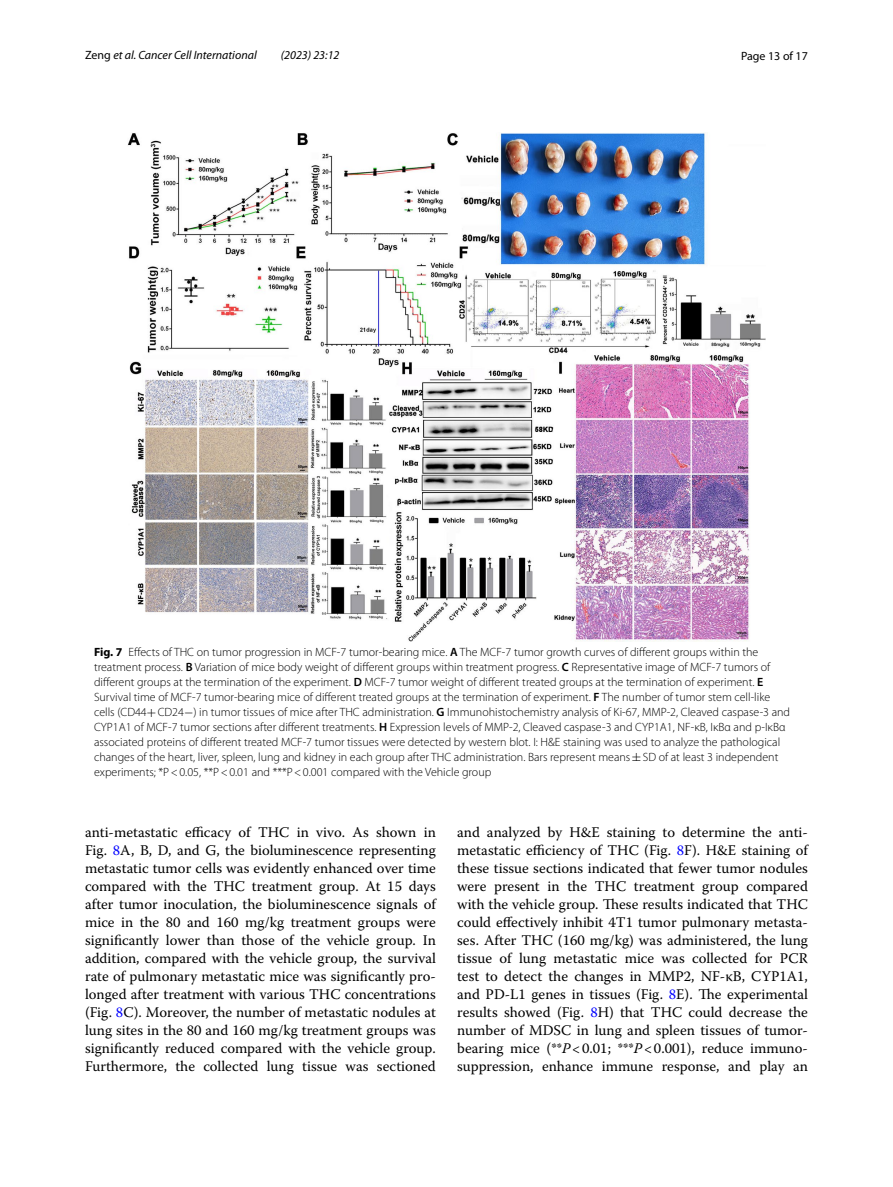
<style>
.page{position:relative;width:893px;height:1187px;background:#fff}
.page>*{position:absolute;margin:0;border:0;box-sizing:border-box;transform-origin:0 0}
.t1{font:14.7px/18px "Warnock Pro";color:#000;text-align:justify}
.t2{font:300 12px/15px "Myriad Pro";color:#000}
.t3{font:italic 12px "Myriad Pro";color:#000}
.t4{font:12px "Myriad Pro";color:#000}
.s1{font-style:normal}
.s2{font-weight:700}
.s3{font-weight:600}
.s4{font-family:"MTSY";font-weight:400}
.s5{color:#00f}
.s6{font-style:italic}
</style>
<div class="page">
<img style="left:128px;top:133px;width:637px;height:508px">
<p class="t3" style="left:85px;top:48px;width:173px"><span class="s1">Zeng</span> et al. Cancer Cell International</p>
<p class="t3" style="left:281px;top:48px;width:60px">(2023) 23:12</p>
<p class="t4" style="left:741px;top:48px;width:68px">Page 13 of 17</p>
<p class="t2" style="left:94px;top:645px;width:698px"><span class="s2">Fig. 7</span> Effects of THC on tumor progression in MCF-7 tumor-bearing mice. <span class="s3">A</span> The MCF-7 tumor growth curves of different groups within the treatment process. <span class="s3">B</span> Variation of mice body weight of different groups within treatment progress. <span class="s3">C</span> Representative image of MCF-7 tumors of different groups at the termination of the experiment. <span class="s3">D</span> MCF-7 tumor weight of different treated groups at the termination of experiment. <span class="s3">E </span>Survival time of MCF-7 tumor-bearing mice of different treated groups at the termination of experiment. <span class="s3">F</span> The number of tumor stem cell-like cells (CD44<span class="s4">+</span>CD24<span class="s4">−</span>) in tumor tissues of mice after THC administration. <span class="s3">G</span> Immunohistochemistry analysis of Ki-67, MMP-2, Cleaved caspase-3 and CYP1A1 of MCF-7 tumor sections after different treatments. <span class="s3">H</span> Expression levels of MMP-2, Cleaved caspase-3 and CYP1A1, NF-κB, IκBα and p-IκBα associated proteins of different treated MCF-7 tumor tissues were detected by western blot. I: H&amp;E staining was used to analyze the pathological changes of the heart, liver, spleen, lung and kidney in each group after THC administration. Bars represent means<span class="s4">±</span>SD of at least 3 independent experiments; *P&lt;0.05, **P&lt;0.01 and ***P&lt;0.001 compared with the Vehicle group</p>
<p class="t1" style="left:85px;top:822px;width:352px">anti-metastatic efficacy of THC in vivo. As shown in Fig. <span class="s5">8</span>A, B, D, and G, the bioluminescence representing metastatic tumor cells was evidently enhanced over time compared with the THC treatment group. At 15 days after tumor inoculation, the bioluminescence signals of mice in the 80 and 160 mg/kg treatment groups were significantly lower than those of the vehicle group. In addition, compared with the vehicle group, the survival rate of pulmonary metastatic mice was significantly pro&shy;longed after treatment with various THC concentrations (Fig. <span class="s5">8</span>C). Moreover, the number of metastatic nodules at lung sites in the 80 and 160 mg/kg treatment groups was significantly reduced compared with the vehicle group.<br>Furthermore, the collected lung tissue was sectioned</p>
<p class="t1" style="left:457px;top:822px;width:352px">and analyzed by H&amp;E staining to determine the anti&shy;metastatic efficiency of THC (Fig. <span class="s5">8</span>F). H&amp;E staining of these tissue sections indicated that fewer tumor nodules were present in the THC treatment group compared with the vehicle group. These results indicated that THC could effectively inhibit 4T1 tumor pulmonary metasta&shy;ses. After THC (160 mg/kg) was administered, the lung tissue of lung metastatic mice was collected for PCR test to detect the changes in MMP2, NF-κB, CYP1A1, and PD-L1 genes in tissues (Fig. <span class="s5">8</span>E). The experimental results showed (Fig. <span class="s5">8</span>H) that THC could decrease the number of MDSC in lung and spleen tissues of tumor&shy;bearing mice (**<span class="s6">P</span>&lt;0.01; ***<span class="s6">P</span>&lt;0.001), reduce immuno&shy;suppression, enhance immune response, and play an</p>
</div>
